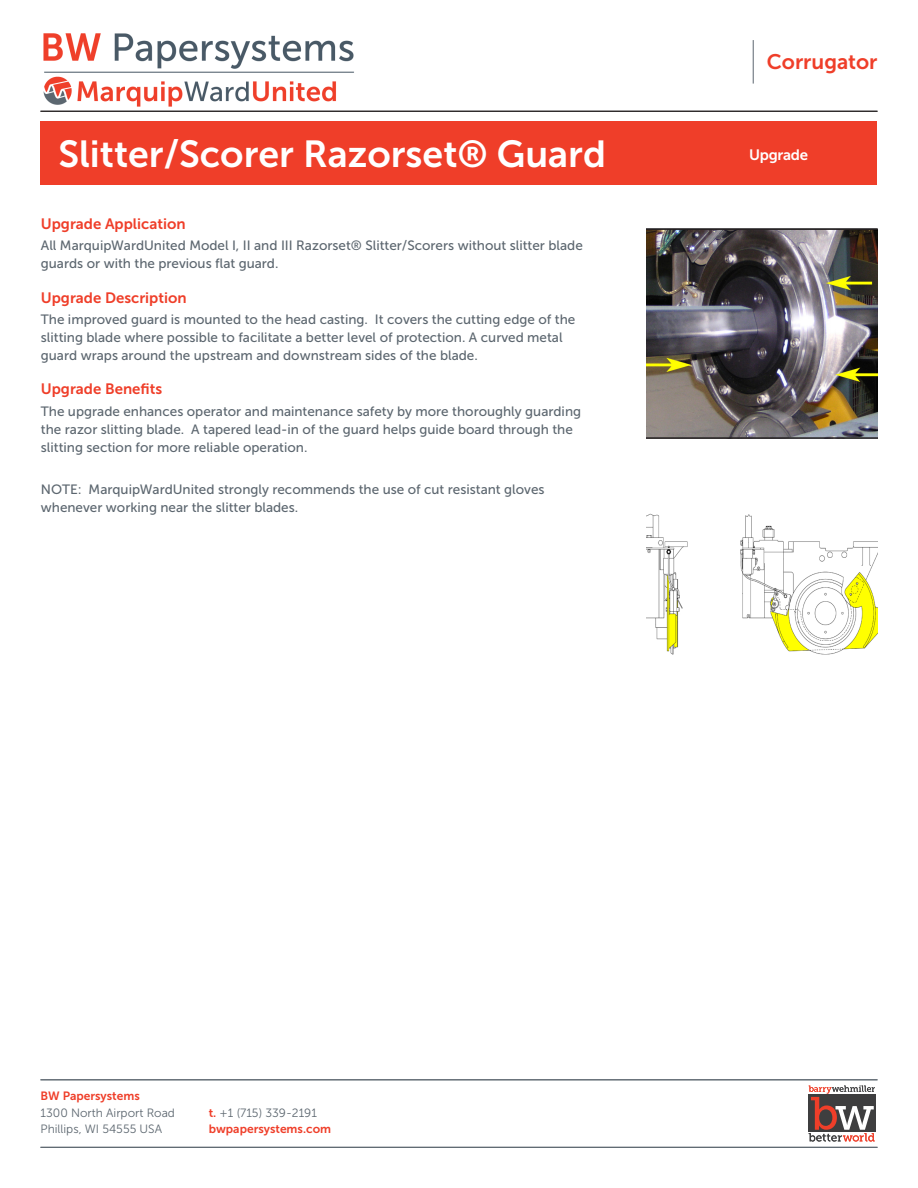
<style>
.page{position:relative;width:918px;height:1188px;background:#fff}
.page>*{position:absolute;margin:0;border:0;box-sizing:border-box;transform-origin:0 0}
.Heading{font:37.5px "Museo Sans 700";color:#fff}
.t1{font:21px "Museo Sans 700";color:#ef3e29}
.Subs{font:15px "Museo Sans 700";color:#ef3e29}
.t2{font:15px "Museo Sans 700";letter-spacing:-.02em;color:#fff}
.Body{font:13.5px/18px "Museo Sans 500";color:#5c666f}
.t3{font:12px/16.5px "Museo Sans 300";color:#5c666f}
.t4{font:12px "Museo Sans 700";color:#ef3e29}
.s1{font-family:"Museo Sans 700";color:#ef3e29}
</style>
<div class="page">
<div style="left:40px;top:122px;width:838px;height:63px;background:#ef3e29"></div>
<hr style="left:753px;top:40px;width:1px;height:44px;background:#5c666f">
<img style="left:43px;top:33px;width:311px;height:74px">
<hr style="left:40px;top:111px;width:838px;height:1px;background:#231f20">
<svg style="left:809px;top:1086px;width:66px;height:56px"></svg>
<hr style="left:40px;top:1147px;width:838px;height:1px;background:#5c666f">
<hr style="left:40px;top:1080px;width:838px;height:1px;background:#5c666f">
<img style="left:646px;top:228px;width:231px;height:211px">
<svg style="left:646px;top:513px;width:231px;height:142px"></svg>
<p class="Heading" style="left:59px;top:133px;width:549px">Slitter/Scorer Razorset® Guard</p>
<p class="Subs" style="left:41px;top:215px;width:146px">Upgrade Application</p>
<p class="Body" style="left:41px;top:237px;width:544px">All MarquipWardUnited Model I, II and III Razorset® Slitter/Scorers without slitter blade guards or with the previous flat guard.</p>
<p class="Subs" style="left:41px;top:289px;width:147px">Upgrade Description</p>
<p class="Body" style="left:41px;top:310px;width:536px">The improved guard is mounted to the head casting. It covers the cutting edge of the slitting blade where possible to facilitate a better level of protection. A curved metal guard wraps around the upstream and downstream sides of the blade.</p>
<p class="Subs" style="left:41px;top:381px;width:123px">Upgrade Benefits</p>
<p class="Body" style="left:41px;top:402px;width:542px">The upgrade enhances operator and maintenance safety by more thoroughly guarding the razor slitting blade. A tapered lead-in of the guard helps guide board through the slitting section for more reliable operation.</p>
<p class="Body" style="left:41px;top:481px;width:505px">NOTE: MarquipWardUnited strongly recommends the use of cut resistant gloves whenever working near the slitter blades.</p>
<h2 class="t1" style="left:767px;top:50px;width:112px">Corrugator</h2>
<p class="t2" style="left:749px;top:146px;width:60px">Upgrade</p>
<p class="t4" style="left:40px;top:1089px;width:101px">BW Papersystems</p>
<p class="t3" style="left:40px;top:1104px;width:136px">1300 North Airport Road<br>Phillips, WI 54555 USA</p>
<p class="t3" style="left:209px;top:1104px;width:110px"><span class="s1">t.</span> +1 (715) 339-2191</p>
<p class="t4" style="left:209px;top:1122px;width:124px">bwpapersystems.com</p>
</div>
